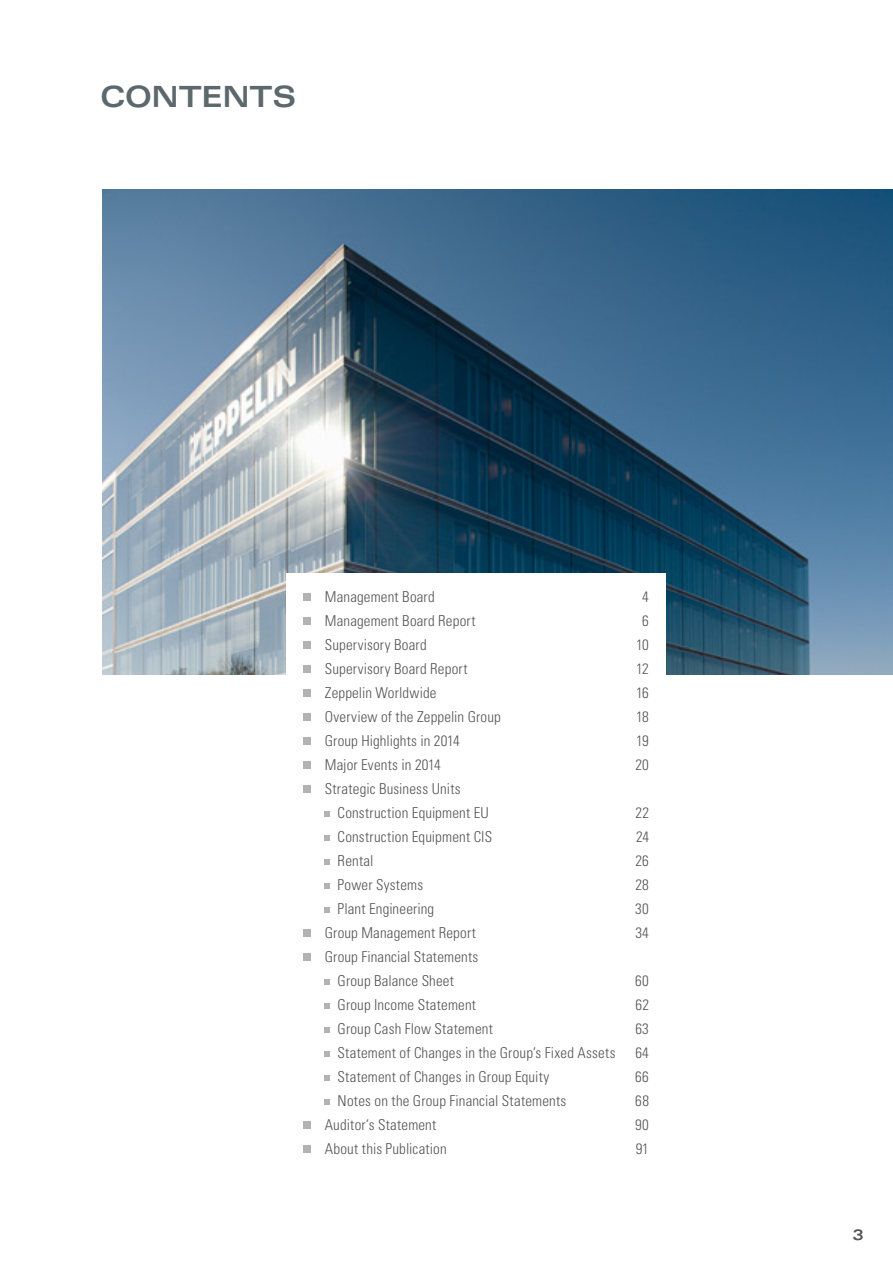
<style>
.page{position:relative;width:893px;height:1263px;background:#fff}
.page>*{position:absolute;margin:0;border:0;box-sizing:border-box;transform-origin:0 0}
.Head_1{font:700 30px "Univers Extended BQ";color:#5d686d}
.Body_Inhalt{font:300 condensed 15px "Univers";letter-spacing:.01em;color:#565656}
.Head_1-2{font:700 15px "Univers Extended BQ";color:#565656}
</style>
<div class="page">
<img style="left:103px;top:189px;width:790px;height:485px">
<div style="left:287px;top:573px;width:379px;height:597px;background:#fff"></div>
<div style="left:304px;top:593px;width:7px;height:8px;background:#b1b2b3"></div>
<div style="left:304px;top:617px;width:7px;height:8px;background:#b1b2b3"></div>
<div style="left:304px;top:641px;width:7px;height:8px;background:#b1b2b3"></div>
<div style="left:304px;top:665px;width:7px;height:8px;background:#b1b2b3"></div>
<div style="left:304px;top:689px;width:7px;height:8px;background:#b1b2b3"></div>
<div style="left:304px;top:713px;width:7px;height:8px;background:#b1b2b3"></div>
<div style="left:304px;top:737px;width:7px;height:8px;background:#b1b2b3"></div>
<div style="left:304px;top:761px;width:7px;height:8px;background:#b1b2b3"></div>
<div style="left:304px;top:785px;width:7px;height:8px;background:#b1b2b3"></div>
<svg style="left:325px;top:811px;width:5px;height:5px"></svg>
<svg style="left:325px;top:835px;width:5px;height:5px"></svg>
<svg style="left:325px;top:859px;width:5px;height:5px"></svg>
<svg style="left:325px;top:883px;width:5px;height:5px"></svg>
<svg style="left:325px;top:907px;width:5px;height:5px"></svg>
<div style="left:304px;top:929px;width:7px;height:8px;background:#b1b2b3"></div>
<div style="left:304px;top:953px;width:7px;height:8px;background:#b1b2b3"></div>
<svg style="left:325px;top:979px;width:5px;height:5px"></svg>
<svg style="left:325px;top:1003px;width:5px;height:5px"></svg>
<svg style="left:325px;top:1027px;width:5px;height:5px"></svg>
<svg style="left:325px;top:1051px;width:5px;height:5px"></svg>
<svg style="left:325px;top:1075px;width:5px;height:5px"></svg>
<svg style="left:325px;top:1099px;width:5px;height:5px"></svg>
<div style="left:304px;top:1121px;width:7px;height:8px;background:#b1b2b3"></div>
<div style="left:304px;top:1145px;width:7px;height:8px;background:#b1b2b3"></div>
<p class="Head_1" style="left:101px;top:79px;width:197px">CONTENTS</p>
<p class="Body_Inhalt" style="left:325px;top:588px;width:111px">Management Board</p>
<p class="Body_Inhalt" style="left:642px;top:588px;width:8px">4</p>
<p class="Body_Inhalt" style="left:325px;top:612px;width:152px">Management Board Report</p>
<p class="Body_Inhalt" style="left:642px;top:612px;width:8px">6</p>
<p class="Body_Inhalt" style="left:325px;top:636px;width:103px">Supervisory Board</p>
<p class="Body_Inhalt" style="left:636px;top:636px;width:14px">10</p>
<p class="Body_Inhalt" style="left:325px;top:660px;width:144px">Supervisory Board Report</p>
<p class="Body_Inhalt" style="left:636px;top:660px;width:14px">12</p>
<p class="Body_Inhalt" style="left:325px;top:684px;width:113px">Zeppelin Worldwide</p>
<p class="Body_Inhalt" style="left:636px;top:684px;width:14px">16</p>
<p class="Body_Inhalt" style="left:325px;top:708px;width:177px">Overview of the Zeppelin Group</p>
<p class="Body_Inhalt" style="left:636px;top:708px;width:14px">18</p>
<p class="Body_Inhalt" style="left:325px;top:732px;width:137px">Group Highlights in 2014</p>
<p class="Body_Inhalt" style="left:636px;top:732px;width:14px">19</p>
<p class="Body_Inhalt" style="left:325px;top:756px;width:118px">Major Events in 2014</p>
<p class="Body_Inhalt" style="left:635px;top:756px;width:15px">20</p>
<p class="Body_Inhalt" style="left:325px;top:780px;width:137px">Strategic Business Units</p>
<p class="Body_Inhalt" style="left:338px;top:804px;width:153px">Construction Equipment EU</p>
<p class="Body_Inhalt" style="left:635px;top:804px;width:15px">22</p>
<p class="Body_Inhalt" style="left:338px;top:828px;width:156px">Construction Equipment CIS</p>
<p class="Body_Inhalt" style="left:636px;top:828px;width:14px">24</p>
<p class="Body_Inhalt" style="left:338px;top:852px;width:37px">Rental</p>
<p class="Body_Inhalt" style="left:635px;top:852px;width:15px">26</p>
<p class="Body_Inhalt" style="left:338px;top:876px;width:87px">Power Systems</p>
<p class="Body_Inhalt" style="left:635px;top:876px;width:15px">28</p>
<p class="Body_Inhalt" style="left:338px;top:900px;width:98px">Plant Engineering</p>
<p class="Body_Inhalt" style="left:635px;top:900px;width:15px">30</p>
<p class="Body_Inhalt" style="left:325px;top:924px;width:153px">Group Management Report</p>
<p class="Body_Inhalt" style="left:635px;top:924px;width:15px">34</p>
<p class="Body_Inhalt" style="left:325px;top:948px;width:155px">Group Financial Statements</p>
<p class="Body_Inhalt" style="left:338px;top:972px;width:118px">Group Balance Sheet</p>
<p class="Body_Inhalt" style="left:635px;top:972px;width:15px">60</p>
<p class="Body_Inhalt" style="left:338px;top:996px;width:140px">Group Income Statement</p>
<p class="Body_Inhalt" style="left:635px;top:996px;width:15px">62</p>
<p class="Body_Inhalt" style="left:338px;top:1020px;width:157px">Group Cash Flow Statement</p>
<p class="Body_Inhalt" style="left:635px;top:1020px;width:15px">63</p>
<p class="Body_Inhalt" style="left:338px;top:1044px;width:279px">Statement of Changes in the Group‘s Fixed Assets</p>
<p class="Body_Inhalt" style="left:635px;top:1044px;width:15px">64</p>
<p class="Body_Inhalt" style="left:338px;top:1068px;width:213px">Statement of Changes in Group Equity</p>
<p class="Body_Inhalt" style="left:635px;top:1068px;width:15px">66</p>
<p class="Body_Inhalt" style="left:338px;top:1092px;width:230px">Notes on the Group Financial Statements</p>
<p class="Body_Inhalt" style="left:635px;top:1092px;width:15px">68</p>
<p class="Body_Inhalt" style="left:325px;top:1116px;width:113px">Auditor‘s Statement</p>
<p class="Body_Inhalt" style="left:635px;top:1116px;width:15px">90</p>
<p class="Body_Inhalt" style="left:325px;top:1140px;width:123px">About this Publication</p>
<p class="Body_Inhalt" style="left:636px;top:1140px;width:15px">91</p>
<p class="Head_1-2" style="left:853px;top:1225px;width:12px">3</p>
</div>
